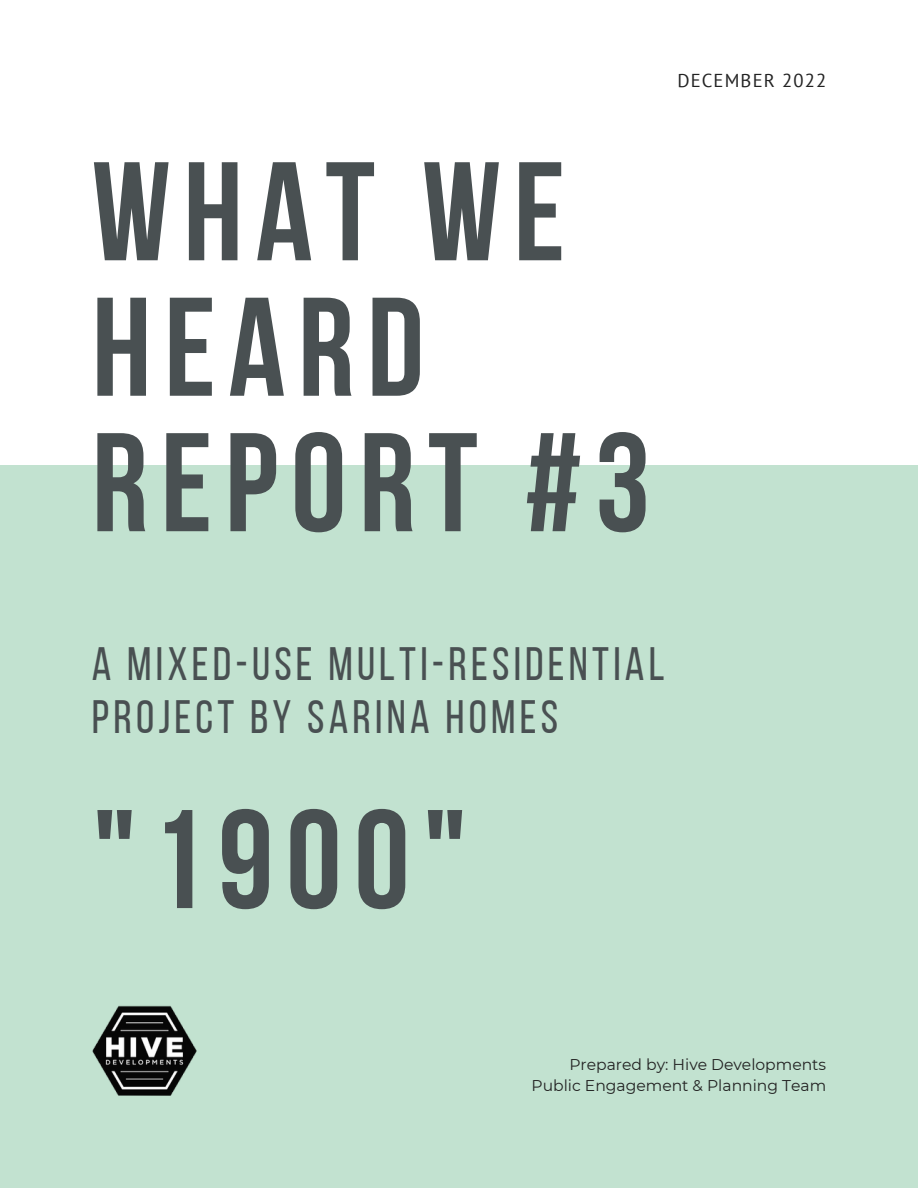
<style>
.page{position:relative;width:918px;height:1188px;background:#fff}
.page>*{position:absolute;margin:0;border:0;box-sizing:border-box;transform-origin:0 0}
.t1{font:700 140.1px/135.4px "Bebas Neue";letter-spacing:.09em;color:#495052}
.t2{font:46.65px/52.9px "Bebas Neue";letter-spacing:.09em;color:#495052}
.t3{font:18.75px "PT Sans";letter-spacing:.06em;color:#222}
.t4{font:15.6px/21.3px "Montserrat";color:#222;text-align:right}
</style>
<div class="page">
<div style="left:0;top:466px;width:918px;height:722px;background:#c2e2d0"></div>
<img style="left:92px;top:1005px;width:105px;height:91px">
<h1 class="t1" style="left:92px;top:158px;width:560px">WHAT WE<br>HEARD<br>REPORT #3</h1>
<p class="t3" style="left:677px;top:68px;width:150px">DECEMBER 2022</p>
<h2 class="t2" style="left:92px;top:642px;width:574px">A MIXED-USE MULTI-RESIDENTIAL<br>PROJECT BY SARINA HOMES</h2>
<h1 class="t1" style="left:92px;top:805px;width:377px">"1900"</h1>
<p class="t4" style="left:532px;top:1054px;width:296px">Prepared by: Hive Developments<br>Public Engagement &amp; Planning Team</p>
</div>
